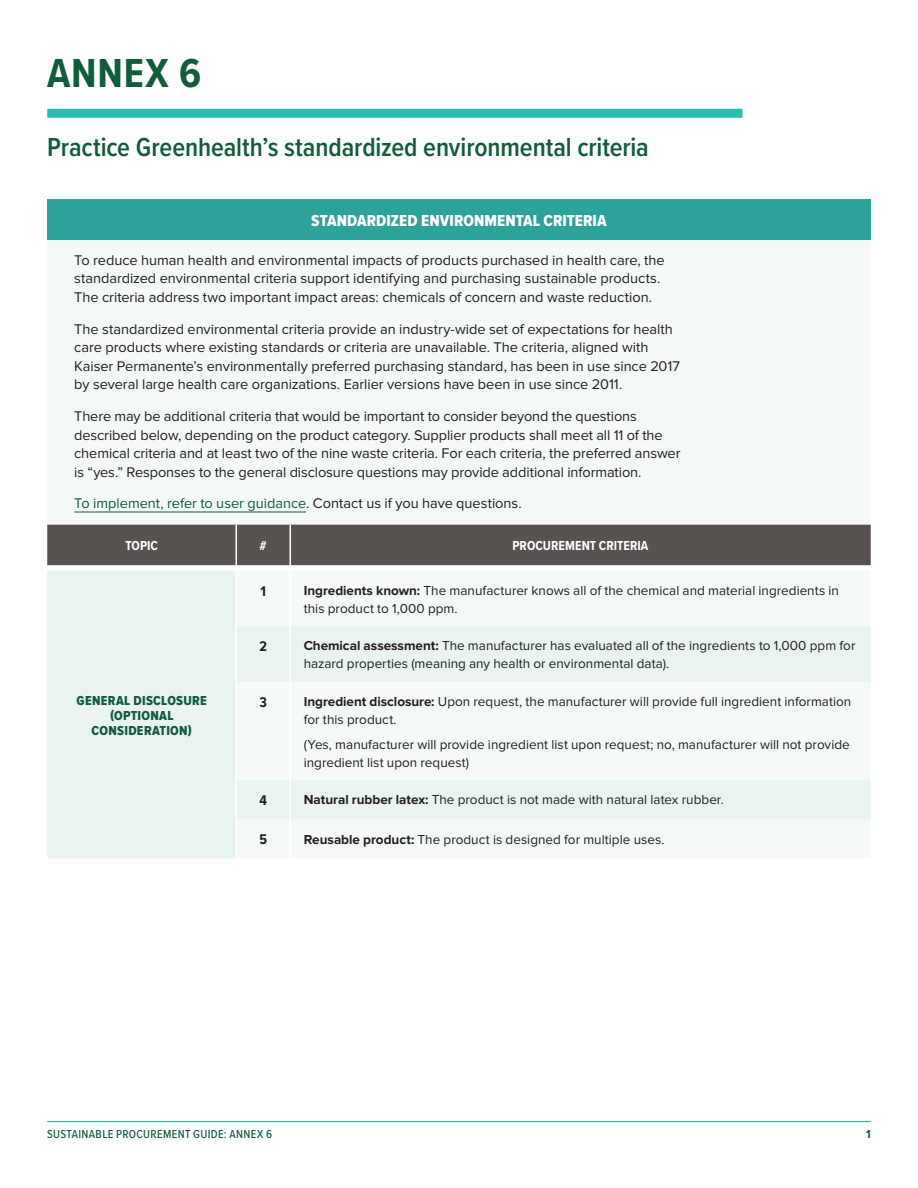
<style>
.page{position:relative;width:918px;height:1188px;background:#fff}
.page>*{position:absolute;margin:0;border:0;box-sizing:border-box;transform-origin:0 0}
.t1{font:700 42px "Proxima Nova Cond";letter-spacing:.02em;color:#115c3b}
.t2{font:600 27px "Proxima Nova Cond";letter-spacing:-.005em;color:#115c3b}
.t3{font:16.5px "Proxima Nova Cond Extrabld";letter-spacing:.005em;color:#fff}
.t4{font:14.55px/18.5px "Proxima Nova";color:#231f20}
.t5{font:14.55px "Proxima Nova";color:#115c3b}
.t6{font:700 14.55px "Proxima Nova Cond";color:#231f20}
.t7{font:13.5px/18px "Proxima Nova";color:#231f20}
.t8{font:13.5px/15px "Proxima Nova Cond Extrabld";letter-spacing:.02em;color:#115c3b;text-align:center}
.t9{font:700 13.5px "Proxima Nova Cond";color:#fff}
.t10{font:500 12px "Proxima Nova Cond";letter-spacing:.03em;color:#115c3b}
.t11{font:700 12px "Proxima Nova Cond";color:#115c3b}
.s1{color:#231f20}
.s2{font-weight:700}
</style>
<div class="page">
<hr style="left:47px;top:1121px;width:824px;height:1px;background:#2abcae">
<div style="left:47px;top:109px;width:695px;height:9px;background:#2abcae"></div>
<div style="left:47px;top:200px;width:824px;height:40px;background:#2ca298"></div>
<div style="left:47px;top:525px;width:824px;height:40px;background:#585251"></div>
<svg style="left:47px;top:571px;width:824px;height:287px;fill:#f5faf8"></svg>
<hr style="left:236px;top:571px;width:1px;height:55px;background:#fff">
<hr style="left:236px;top:626px;width:1px;height:56px;background:#fff">
<hr style="left:236px;top:682px;width:1px;height:98px;background:#fff">
<hr style="left:236px;top:780px;width:1px;height:39px;background:#fff">
<hr style="left:236px;top:819px;width:1px;height:39px;background:#fff">
<hr style="left:290px;top:571px;width:1px;height:55px;background:#fff">
<hr style="left:290px;top:626px;width:1px;height:56px;background:#fff">
<hr style="left:290px;top:682px;width:1px;height:98px;background:#fff">
<hr style="left:290px;top:780px;width:1px;height:39px;background:#fff">
<hr style="left:290px;top:819px;width:1px;height:39px;background:#fff">
<hr style="left:236px;top:525px;width:1px;height:40px;background:#fff">
<hr style="left:290px;top:525px;width:1px;height:40px;background:#fff">
<hr style="left:74px;top:512px;width:232px;height:1px;background:#115c3b">
<h1 class="t1" style="left:47px;top:42px;width:155px">ANNEX 6</h1>
<h2 class="t2" style="left:47px;top:127px;width:603px">Practice Greenhealth’s standardized environmental criteria</h2>
<p class="t3" style="left:311px;top:213px;width:297px">STANDARDIZED ENVIRONMENTAL CRITERIA</p>
<p class="t4" style="left:74px;top:251px;width:592px">To reduce human health and environmental impacts of products purchased in health care, the standardized environmental criteria support identifying and purchasing sustainable products.<br>The criteria address two important impact areas: chemicals of concern and waste reduction.</p>
<p class="t4" style="left:74px;top:320px;width:607px">The standardized environmental criteria provide an industry-wide set of expectations for health care products where existing standards or criteria are unavailable. The criteria, aligned with Kaiser Permanente’s environmentally preferred purchasing standard, has been in use since 2017 by several large health care organizations. Earlier versions have been in use since 2011.</p>
<p class="t4" style="left:74px;top:407px;width:608px">There may be additional criteria that would be important to consider beyond the questions described below, depending on the product category. Supplier products shall meet all 11 of the chemical criteria and at least two of the nine waste criteria. For each criteria, the preferred answer is “yes.” Responses to the general disclosure questions may provide additional information.</p>
<p class="t5" style="left:74px;top:495px;width:449px">To implement, refer to user guidance<span class="s1">. Contact us if you have questions.</span></p>
<p class="t9" style="left:125px;top:535px;width:34px">TOPIC</p>
<p class="t9" style="left:260px;top:535px;width:9px">#</p>
<p class="t9" style="left:513px;top:535px;width:137px">PROCUREMENT CRITERIA</p>
<p class="t8" style="left:77px;top:693px;width:132px">GENERAL DISCLOSURE (OPTIONAL<br>CONSIDERATION)</p>
<p class="t6" style="left:260px;top:580px;width:7px">1</p>
<p class="t7" style="left:304px;top:581px;width:537px"><span class="s2">Ingredients known:</span> The manufacturer knows all of the chemical and material ingredients in this product to 1,000 ppm.</p>
<p class="t6" style="left:259px;top:636px;width:9px">2</p>
<p class="t7" style="left:304px;top:637px;width:553px"><span class="s2">Chemical assessment:</span> The manufacturer has evaluated all of the ingredients to 1,000 ppm for hazard properties (meaning any health or environmental data).</p>
<p class="t6" style="left:260px;top:691px;width:9px">3</p>
<p class="t7" style="left:304px;top:693px;width:549px"><span class="s2">Ingredient disclosure:</span> Upon request, the manufacturer will provide full ingredient information for this product.</p>
<p class="t7" style="left:304px;top:736px;width:548px">(Yes, manufacturer will provide ingredient list upon request; no, manufacturer will not provide ingredient list upon request)</p>
<p class="t6" style="left:260px;top:790px;width:9px">4</p>
<p class="t7" style="left:304px;top:791px;width:422px"><span class="s2">Natural rubber latex:</span> The product is not made with natural latex rubber.</p>
<p class="t6" style="left:259px;top:829px;width:9px">5</p>
<p class="t7" style="left:304px;top:830px;width:362px"><span class="s2">Reusable product:</span> The product is designed for multiple uses.</p>
<p class="t10" style="left:47px;top:1125px;width:226px">SUSTAINABLE PROCUREMENT GUIDE: ANNEX 6</p>
<p class="t11" style="left:866px;top:1125px;width:6px">1</p>
</div>
